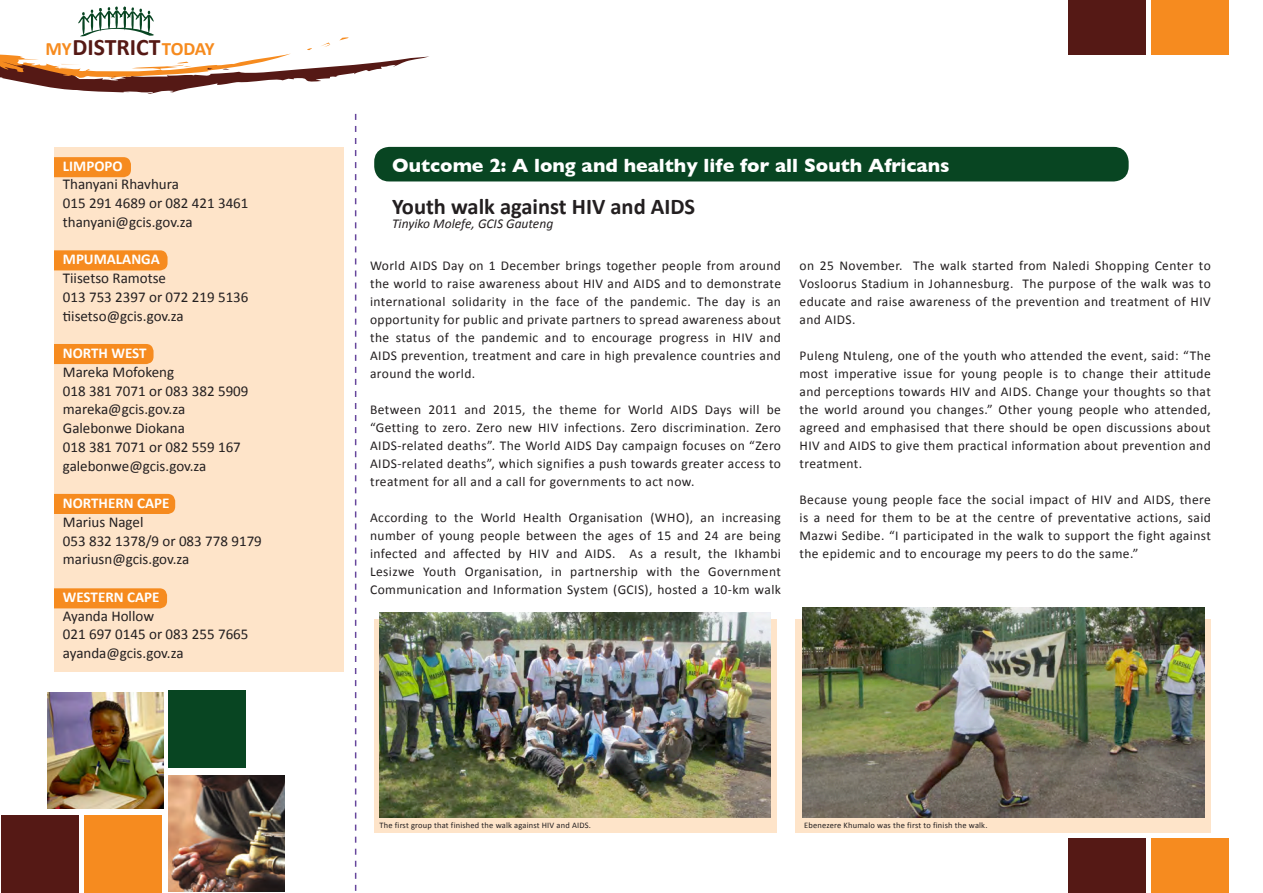
<style>
.page{position:relative;width:1263px;height:893px;background:#fff}
.page>*{position:absolute;margin:0;border:0;box-sizing:border-box;transform-origin:0 0}
.t1{font:700 23.7px "Calibri";color:#551915}
.t2{font:700 22.5px "Calibri";color:#231f20}
.t3{font:700 19.5px "Gill Sans";color:#fff}
.t4{font:700 18.9px "Calibri";letter-spacing:-.025em;color:#f68b1f}
.t5{font:15px "Calibri";color:#231f20}
.t6{font:700 15px "Calibri";color:#fff}
.t7{font:13.5px/18px "Calibri";letter-spacing:.03em;color:#231f20;text-align:justify}
.t8{font:italic 13.5px "Calibri";color:#231f20}
.t9{font:8.4px "Calibri";letter-spacing:.02em;color:#231f20}
</style>
<div class="page">
<div style="left:374px;top:619px;width:402px;height:214px;background:#fee4c9"></div>
<div style="left:795px;top:619px;width:416px;height:214px;background:#fee4c9"></div>
<div style="left:54px;top:147px;width:289px;height:525px;background:#fee4c9"></div>
<div style="left:54px;top:157px;width:77px;height:20px;background:#f68b1f"></div>
<div style="left:54px;top:250px;width:114px;height:20px;background:#f68b1f"></div>
<div style="left:54px;top:344px;width:100px;height:20px;background:#f68b1f"></div>
<div style="left:54px;top:494px;width:121px;height:20px;background:#f68b1f"></div>
<div style="left:54px;top:588px;width:113px;height:20px;background:#f68b1f"></div>
<svg style="left:355px;top:114px;width:1px;height:777px"></svg>
<img style="left:47px;top:692px;width:116px;height:116px">
<div style="left:169px;top:690px;width:77px;height:78px;background:#084522"></div>
<div style="left:1px;top:816px;width:77px;height:77px;background:#551915"></div>
<div style="left:84px;top:816px;width:77px;height:77px;background:#f68b1f"></div>
<img style="left:168px;top:775px;width:116px;height:116px">
<svg style="left:0;top:6px;width:429px;height:88px"></svg>
<div style="left:1068px;top:0;width:77px;height:54px;background:#551915"></div>
<div style="left:1068px;top:839px;width:77px;height:54px;background:#551915"></div>
<div style="left:1151px;top:0;width:77px;height:54px;background:#f68b1f"></div>
<div style="left:1151px;top:839px;width:77px;height:54px;background:#f68b1f"></div>
<div style="left:374px;top:147px;width:755px;height:34px;background:#084522;border-radius:15px"></div>
<img style="left:379px;top:613px;width:391px;height:204px">
<img style="left:802px;top:607px;width:402px;height:210px">
<p class="t4" style="left:45px;top:37px;width:28px">MY</p>
<p class="t1" style="left:73px;top:32px;width:90px">DISTRICT</p>
<p class="t4" style="left:162px;top:37px;width:54px">TODAY</p>
<p class="t6" style="left:63px;top:156px;width:61px">LIMPOPO</p>
<p class="t5" style="left:63px;top:175px;width:118px">Thanyani Rhavhura</p>
<p class="t5" style="left:63px;top:194px;width:187px">015 291 4689 or 082 421 3461</p>
<p class="t5" style="left:63px;top:212px;width:131px">thanyani@gcis.gov.za</p>
<p class="t6" style="left:63px;top:250px;width:99px">MPUMALANGA</p>
<p class="t5" style="left:63px;top:269px;width:105px">Tiisetso Ramotse</p>
<p class="t5" style="left:63px;top:287px;width:187px">013 753 2397 or 072 219 5136</p>
<p class="t5" style="left:63px;top:306px;width:122px">tiisetso@gcis.gov.za</p>
<p class="t6" style="left:63px;top:344px;width:85px">NORTH WEST</p>
<p class="t5" style="left:63px;top:362px;width:113px">Mareka Mofokeng</p>
<p class="t5" style="left:63px;top:381px;width:187px">018 381 7071 or 083 382 5909</p>
<p class="t5" style="left:63px;top:400px;width:124px">mareka@gcis.gov.za</p>
<p class="t5" style="left:63px;top:419px;width:123px">Galebonwe Diokana</p>
<p class="t5" style="left:63px;top:437px;width:179px">018 381 7071 or 082 559 167</p>
<p class="t5" style="left:63px;top:456px;width:145px">galebonwe@gcis.gov.za</p>
<p class="t6" style="left:63px;top:494px;width:108px">NORTHERN CAPE</p>
<p class="t5" style="left:63px;top:512px;width:82px">Marius Nagel</p>
<p class="t5" style="left:63px;top:531px;width:200px">053 832 1378/9 or 083 778 9179</p>
<p class="t5" style="left:63px;top:550px;width:128px">mariusn@gcis.gov.za</p>
<p class="t6" style="left:63px;top:587px;width:98px">WESTERN CAPE</p>
<p class="t5" style="left:63px;top:606px;width:93px">Ayanda Hollow</p>
<p class="t5" style="left:63px;top:625px;width:187px">021 697 0145 or 083 255 7665</p>
<p class="t5" style="left:63px;top:644px;width:122px">ayanda@gcis.gov.za</p>
<p class="t3" style="left:392px;top:154px;width:559px">Outcome 2: A long and healthy life for all South Africans</p>
<p class="t2" style="left:392px;top:192px;width:305px">Youth walk against HIV and AIDS</p>
<p class="t8" style="left:392px;top:214px;width:163px">Tinyiko Molefe, GCIS Gauteng</p>
<p class="t7" style="left:370px;top:257px;width:412px">World AIDS Day on 1 December brings together people from around the world to raise awareness about HIV and AIDS and to demonstrate international solidarity in the face of the pandemic. The day is an opportunity for public and private partners to spread awareness about the status of the pandemic and to encourage progress in HIV and AIDS prevention, treatment and care in high prevalence countries and around the world.</p>
<p class="t7" style="left:370px;top:401px;width:412px">Between 2011 and 2015, the theme for World AIDS Days will be “Getting to zero. Zero new HIV infections. Zero discrimination. Zero AIDS-related deaths”. The World AIDS Day campaign focuses on “Zero AIDS-related deaths”, which signifies a push towards greater access to treatment for all and a call for governments to act now.</p>
<p class="t7" style="left:370px;top:509px;width:412px">According to the World Health Organisation (WHO), an increasing number of young people between the ages of 15 and 24 are being infected and affected by HIV and AIDS. As a result, the Ikhambi Lesizwe Youth Organisation, in partnership with the Government Communication and Information System (GCIS), hosted a 10-km walk</p>
<p class="t7" style="left:799px;top:257px;width:413px">on 25 November. The walk started from Naledi Shopping Center to Vosloorus Stadium in Johannesburg. The purpose of the walk was to educate and raise awareness of the prevention and treatment of HIV and AIDS.</p>
<p class="t7" style="left:799px;top:347px;width:413px">Puleng Ntuleng, one of the youth who attended the event, said: “The most imperative issue for young people is to change their attitude and perceptions towards HIV and AIDS. Change your thoughts so that the world around you changes.” Other young people who attended, agreed and emphasised that there should be open discussions about HIV and AIDS to give them practical information about prevention and treatment.</p>
<p class="t7" style="left:799px;top:490px;width:413px">Because young people face the social impact of HIV and AIDS, there is a need for them to be at the centre of preventative actions, said Mazwi Sedibe. “I participated in the walk to support the fight against the epidemic and to encourage my peers to do the same.”</p>
<p class="t9" style="left:379px;top:820px;width:213px">The first group that finished the walk against HIV and AIDS.</p>
<p class="t9" style="left:804px;top:820px;width:185px">Ebenezere Khumalo was the first to finish the walk.</p>
</div>
